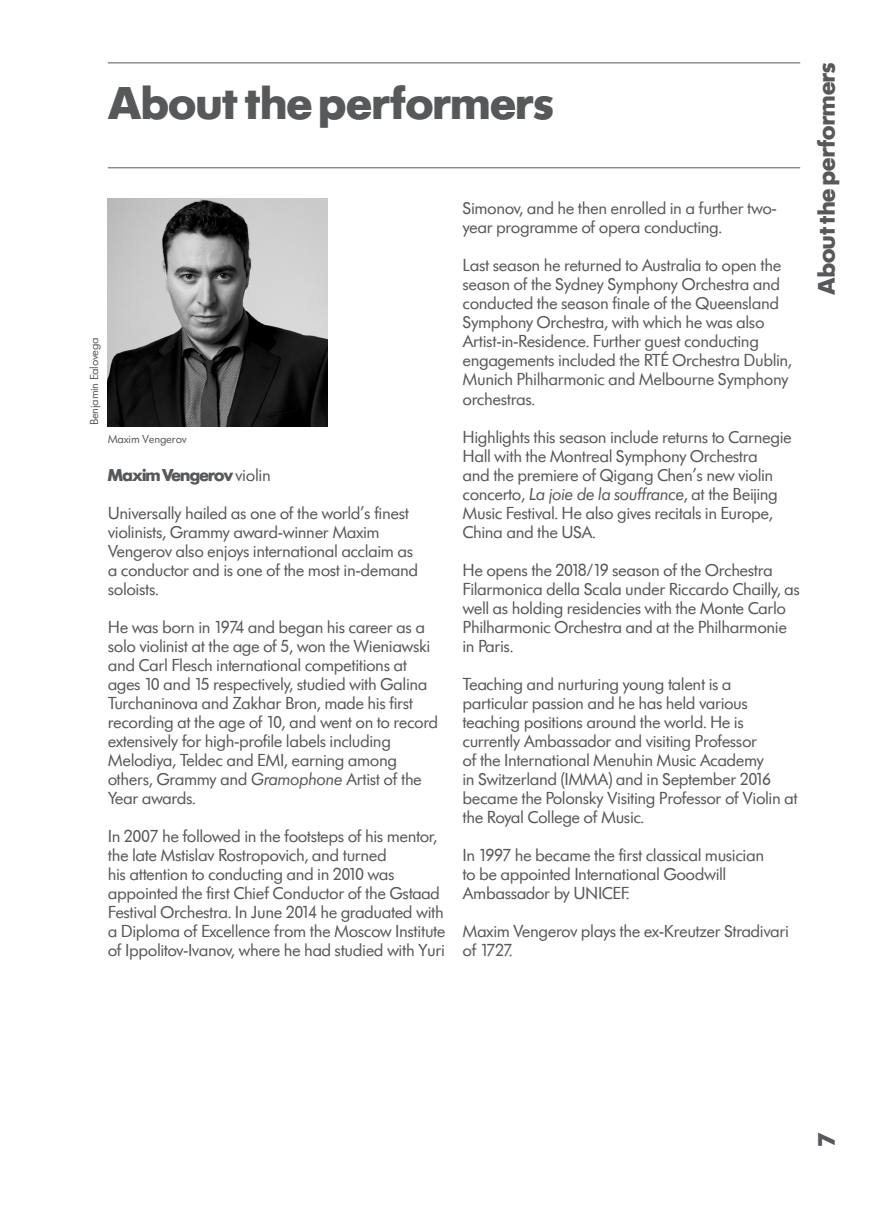
<style>
.page{position:relative;width:874px;height:1225px;background:#fff}
.page>*{position:absolute;margin:0;border:0;box-sizing:border-box;transform-origin:0 0}
.t1{font:700 48px "Futura SHOP";letter-spacing:.01em;color:#57585a}
.t2{font:700 25px "Futura SHOP";letter-spacing:.01em;color:#57585a}
.t3{font:18px/19px "Futura SB";letter-spacing:-.025em;color:#57585a}
.t4{font:700 18px "Futura SHOP";letter-spacing:-.02em;color:#57585a}
.body{font:12px "Futura SB";letter-spacing:-.02em;color:#57585a}
.body-2{font:12px "P Futura";letter-spacing:-.02em;color:#57585a}
.s1{font-family:"Futura SB";font-weight:400}
.s2{font-style:italic}
</style>
<div class="page">
<hr style="left:108px;top:167px;width:691px;height:1px;background:#57585a">
<hr style="left:108px;top:62px;width:691px;height:1px;background:#57585a">
<img style="left:108px;top:198px;width:219px;height:228px">
<h2 class="t1" style="left:108px;top:78px;width:447px">About the performers</h2>
<p class="body" style="left:88px;top:425px;width:89px;rotate:-90deg">Benjamin Ealovega</p>
<p class="body-2" style="left:108px;top:432px;width:80px">Maxim Vengerov</p>
<p class="t4" style="left:108px;top:465px;width:164px">Maxim Vengerov <span class="s1">violin</span></p>
<p class="t3" style="left:108px;top:503px;width:312px">Universally hailed as one of the world’s finest violinists, Grammy award-winner Maxim Vengerov also enjoys international acclaim as a conductor and is one of the most in-demand soloists.</p>
<p class="t3" style="left:108px;top:617px;width:332px">He was born in 1974 and began his career as a solo violinist at the age of 5, won the Wieniawski and Carl Flesch international competitions at ages 10 and 15 respectively, studied with Galina Turchaninova and Zakhar Bron, made his first recording at the age of 10, and went on to record extensively for high-profile labels including Melodiya, Teldec and EMI, earning among others, Grammy and <span class="s2">Gramophone</span> Artist of the Year awards.</p>
<p class="t3" style="left:108px;top:826px;width:339px">In 2007 he followed in the footsteps of his mentor, the late Mstislav Rostropovich, and turned<br>his attention to conducting and in 2010 was appointed the first Chief Conductor of the Gstaad Festival Orchestra. In June 2014 he graduated with a Diploma of Excellence from the Moscow Institute of Ippolitov-Ivanov, where he had studied with Yuri</p>
<p class="t3" style="left:462px;top:199px;width:316px">Simonov, and he then enrolled in a further two&shy;year programme of opera conducting.</p>
<p class="t3" style="left:462px;top:256px;width:331px">Last season he returned to Australia to open the season of the Sydney Symphony Orchestra and conducted the season finale of the Queensland Symphony Orchestra, with which he was also Artist-in-Residence. Further guest conducting engagements included the RTÉ Orchestra Dublin, Munich Philharmonic and Melbourne Symphony orchestras.</p>
<p class="t3" style="left:462px;top:427px;width:330px">Highlights this season include returns to Carnegie Hall with the Montreal Symphony Orchestra<br>and the premiere of Qigang Chen’s new violin concerto, <span class="s2">La joie de la souffrance</span>, at the Beijing Music Festival. He also gives recitals in Europe, China and the USA.</p>
<p class="t3" style="left:462px;top:560px;width:339px">He opens the 2018/19 season of the Orchestra Filarmonica della Scala under Riccardo Chailly, as well as holding residencies with the Monte Carlo Philharmonic Orchestra and at the Philharmonie in Paris.</p>
<p class="t3" style="left:462px;top:674px;width:337px">Teaching and nurturing young talent is a particular passion and he has held various teaching positions around the world. He is currently Ambassador and visiting Professor<br>of the International Menuhin Music Academy<br>in Switzerland (IMMA) and in September 2016 became the Polonsky Visiting Professor of Violin at the Royal College of Music.</p>
<p class="t3" style="left:462px;top:845px;width:303px">In 1997 he became the first classical musician to be appointed International Goodwill<br>Ambassador by UNICEF.</p>
<p class="t3" style="left:462px;top:921px;width:328px">Maxim Vengerov plays the ex-Kreutzer Stradivari of 1727.</p>
<p class="t2" style="left:812px;top:295px;width:234px;rotate:-90deg">About the performers</p>
<p class="t2" style="left:812px;top:1145px;width:15px;rotate:-90deg">7</p>
</div>
